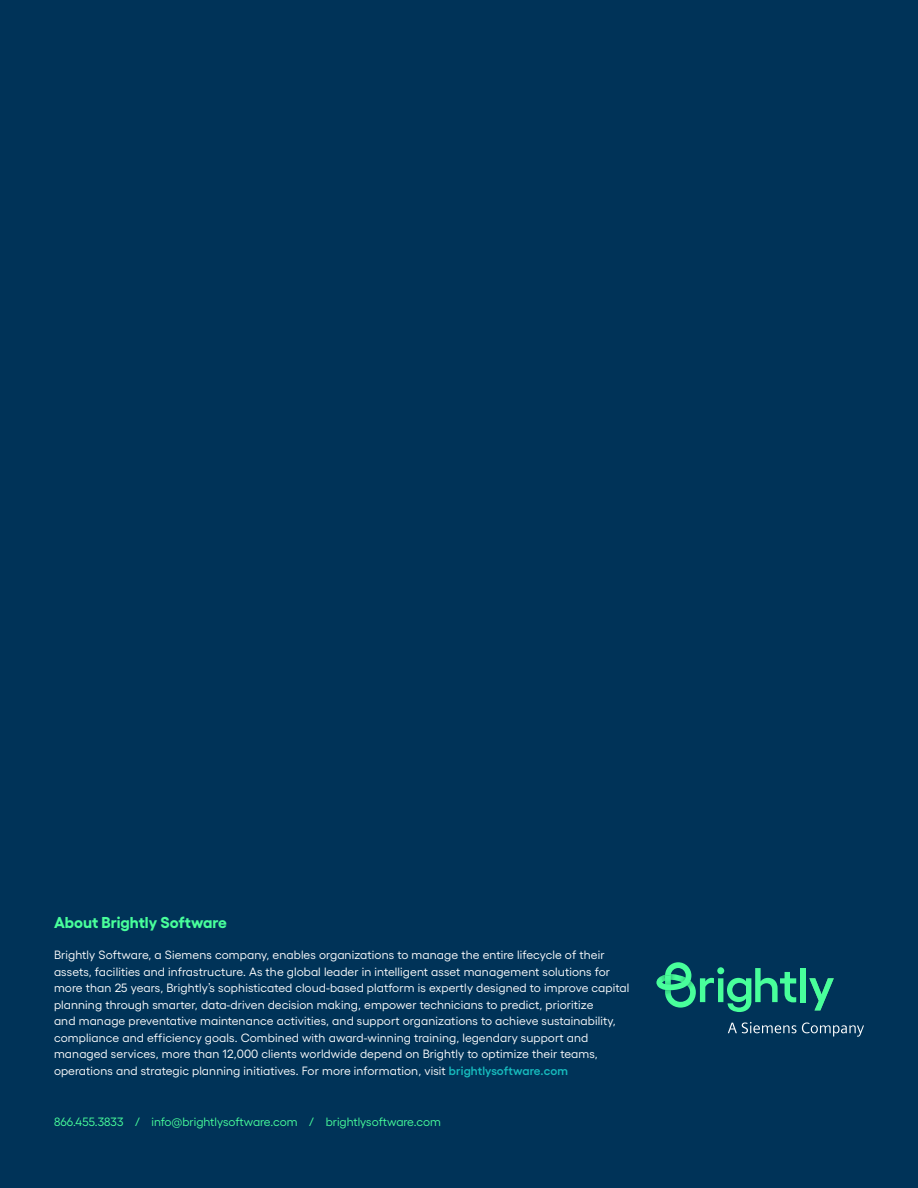
<style>
.page{position:relative;width:918px;height:1188px;background:#003358}
.page>*{position:absolute;margin:0;border:0;box-sizing:border-box;transform-origin:0 0}
.t1{font:700 15.75px "Yellix";color:#48ff9b}
.t2{font:12px/16.5px "Yellix";letter-spacing:.01em;color:#fff}
.t3{font:12px "Yellix";color:#48ff9b}
.s1{font-weight:600;color:#17bcbe}
</style>
<div class="page">
<svg style="left:728px;top:1022px;width:136px;height:15px"></svg>
<div style="left:801px;top:968px;width:5px;height:34px;background:#48ff9b"></div>
<svg style="left:809px;top:978px;width:25px;height:32px"></svg>
<svg style="left:656px;top:962px;width:140px;height:50px"></svg>
<h1 class="t1" style="left:54px;top:909px;width:174px">About Brightly Software</h1>
<p class="t2" style="left:54px;top:945px;width:577px">Brightly Software, a Siemens company, enables organizations to manage the entire lifecycle of their assets, facilities and infrastructure. As the global leader in intelligent asset management solutions for more than 25 years, Brightly’s sophisticated cloud-based platform is expertly designed to improve capital planning through smarter, data-driven decision making, empower technicians to predict, prioritize<br>and manage preventative maintenance activities, and support organizations to achieve sustainability, compliance and efficiency goals. Combined with award-winning training, legendary support and managed services, more than 12,000 clients worldwide depend on Brightly to optimize their teams, operations and strategic planning initiatives. For more information, visit <span class="s1">brightlysoftware.com</span></p>
<p class="t3" style="left:54px;top:1113px;width:389px">866.455.3833 / info@brightlysoftware.com / brightlysoftware.com</p>
</div>
